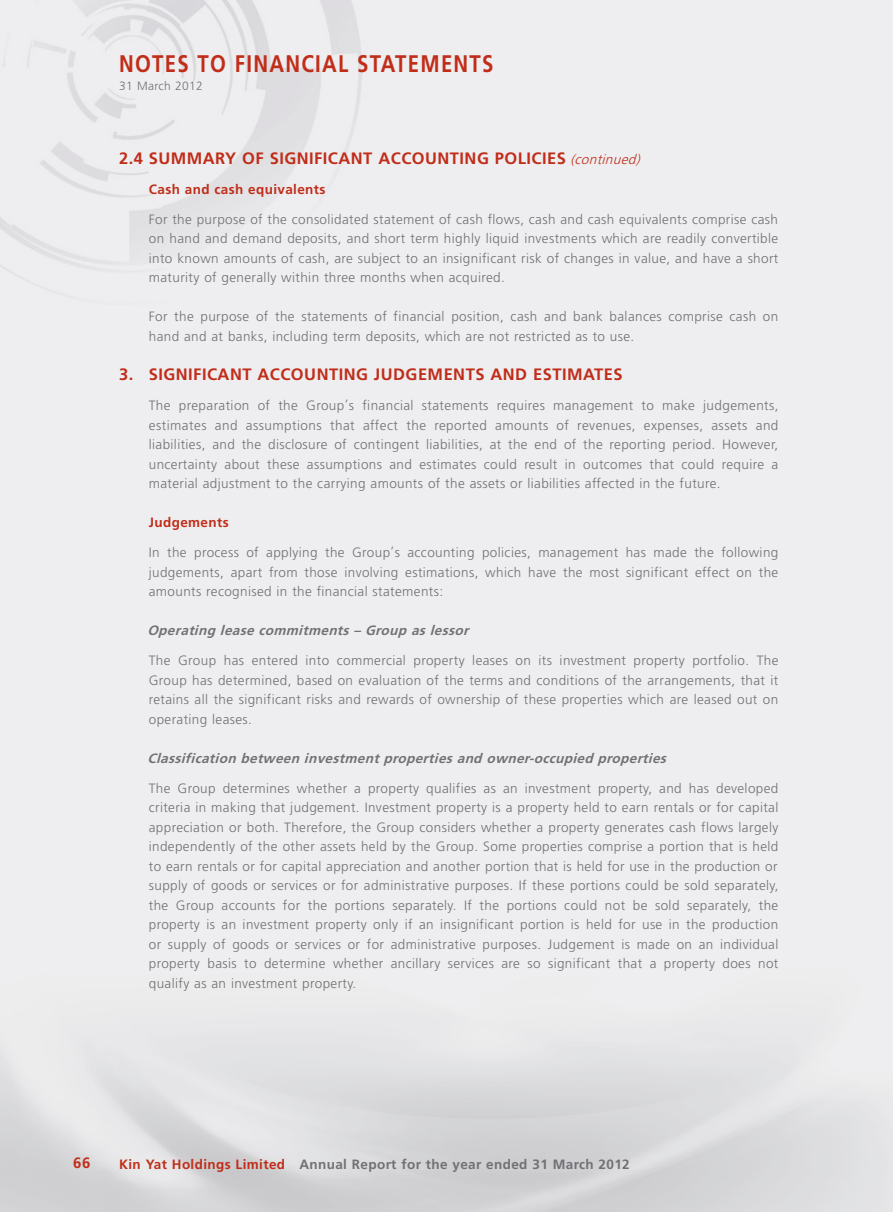
<style>
.page{position:relative;width:893px;height:1212px;background:#fff}
.page>*{position:absolute;margin:0;border:0;box-sizing:border-box;transform-origin:0 0}
.t1{font:700 24px "Frutiger LT Std";letter-spacing:.065em;color:#c02d19;scale:.85 1}
.Heading_1{font:700 16.5px "Frutiger LT Std";letter-spacing:.03em;color:#c02d19}
.t2{font:700 15px "Frutiger LT Std";color:#c02d19}
.Body_Text{font:300 13.5px/19.5px "Frutiger LT Std";letter-spacing:.03em;color:#717074;text-align:justify}
.Heading_3{font:italic 700 13.5px "Frutiger LT Std";color:#717074}
.t3{font:700 13.5px "Frutiger LT Std";letter-spacing:.03em;color:#717074}
.Heading_2{font:700 13.5px "Frutiger LT Std";letter-spacing:.03em;color:#c02d19}
.t4{font:300 12px "Frutiger LT Std";letter-spacing:.03em;color:#717074}
.s1{font-weight:300;font-style:italic;font-size:13.5px}
.s2{color:#c02d19}
</style>
<div class="page">
<img style="left:0;top:0;width:893px;height:305px">
<h1 class="t1" style="left:119px;top:49px;width:442px">NOTES TO FINANCIAL STATEMENTS</h1>
<p class="t4" style="left:119px;top:79px;width:85px">31 March 2012</p>
<p class="Heading_1" style="left:119px;top:148px;width:526px">2.4 SUMMARY OF SIGNIFICANT ACCOUNTING POLICIES <span class="s1">(continued)</span></p>
<p class="Heading_2" style="left:149px;top:181px;width:178px">Cash and cash equivalents</p>
<p class="Body_Text" style="left:149px;top:210px;width:631px">For the purpose of the consolidated statement of cash flows, cash and cash equivalents comprise cash on hand and demand deposits, and short term highly liquid investments which are readily convertible into known amounts of cash, are subject to an insignificant risk of changes in value, and have a short maturity of generally within three months when acquired.</p>
<p class="Body_Text" style="left:149px;top:307px;width:631px">For the purpose of the statements of financial position, cash and bank balances comprise cash on hand and at banks, including term deposits, which are not restricted as to use.</p>
<p class="Heading_1" style="left:119px;top:364px;width:505px">3. SIGNIFICANT ACCOUNTING JUDGEMENTS AND ESTIMATES</p>
<p class="Body_Text" style="left:149px;top:396px;width:631px">The preparation of the Group’s financial statements requires management to make judgements, estimates and assumptions that affect the reported amounts of revenues, expenses, assets and liabilities, and the disclosure of contingent liabilities, at the end of the reporting period. However, uncertainty about these assumptions and estimates could result in outcomes that could require a material adjustment to the carrying amounts of the assets or liabilities affected in the future.</p>
<p class="Heading_2" style="left:149px;top:514px;width:81px">Judgements</p>
<p class="Body_Text" style="left:149px;top:543px;width:631px">In the process of applying the Group’s accounting policies, management has made the following judgements, apart from those involving estimations, which have the most significant effect on the amounts recognised in the financial statements:</p>
<p class="Heading_3" style="left:147px;top:622px;width:327px">Operating lease commitments – Group as lessor</p>
<p class="Body_Text" style="left:149px;top:651px;width:631px">The Group has entered into commercial property leases on its investment property portfolio. The Group has determined, based on evaluation of the terms and conditions of the arrangements, that it retains all the significant risks and rewards of ownership of these properties which are leased out on operating leases.</p>
<p class="Heading_3" style="left:147px;top:750px;width:524px">Classification between investment properties and owner-occupied properties</p>
<p class="Body_Text" style="left:149px;top:779px;width:631px">The Group determines whether a property qualifies as an investment property, and has developed criteria in making that judgement. Investment property is a property held to earn rentals or for capital appreciation or both. Therefore, the Group considers whether a property generates cash flows largely independently of the other assets held by the Group. Some properties comprise a portion that is held to earn rentals or for capital appreciation and another portion that is held for use in the production or supply of goods or services or for administrative purposes. If these portions could be sold separately, the Group accounts for the portions separately. If the portions could not be sold separately, the property is an investment property only if an insignificant portion is held for use in the production or supply of goods or services or for administrative purposes. Judgement is made on an individual property basis to determine whether ancillary services are so significant that a property does not qualify as an investment property.</p>
<p class="t2" style="left:73px;top:1154px;width:19px">66</p>
<p class="t3" style="left:119px;top:1156px;width:512px"><span class="s2">Kin Yat Holdings Limited</span> Annual Report for the year ended 31 March 2012</p>
</div>
